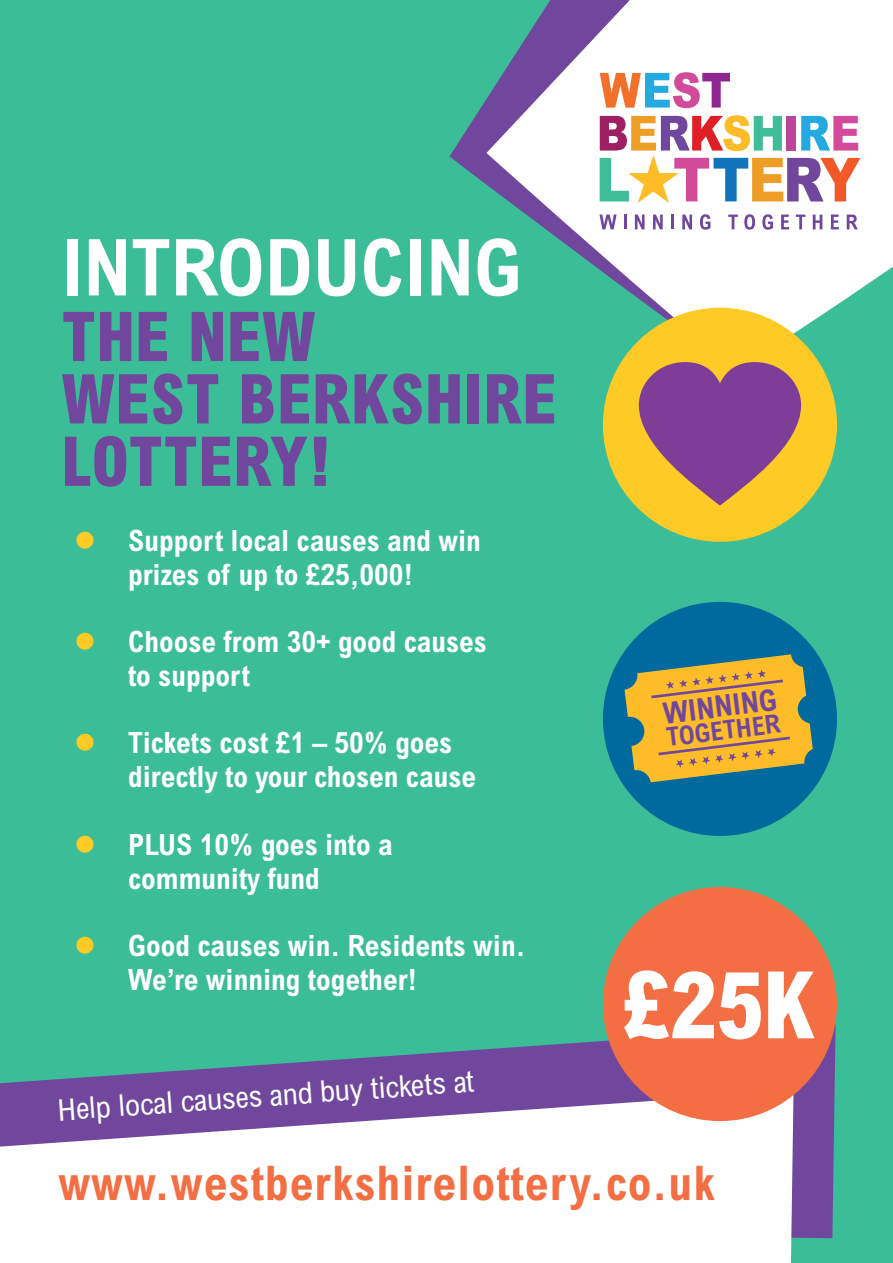
<style>
.page{position:relative;width:893px;height:1263px;background:#3bbd98}
.page>*{position:absolute;margin:0;border:0;box-sizing:border-box;transform-origin:0 0}
.t1{font:800 condensed 93.3px "Arial MT Std";color:#fff}
.t2{font:700 condensed 78.45px "Arial MT Std";color:#fff}
.t3{font:800 condensed 68.7px/62.4px "Arial MT Std";letter-spacing:.01em;color:#70479c}
.t4{font:700 condensed 47.7px "Arial MT Std";letter-spacing:.02em;color:#f36e43}
.t5{font:condensed 30px "Arial MT Std";color:#fff}
.t6{font:700 condensed 29.7px "Arial MT Std";color:#70479c}
.t7{font:700 condensed 29.4px/33.8px "Arial MT Std";color:#fff}
.t8{font:700 condensed 25.95px "Arial MT Std";color:#70479c}
.s1{color:#feca26}
</style>
<div class="page">
<svg style="left:0;top:1025px;width:836px;height:213px;fill:#70479c"></svg>
<svg style="left:0;top:1091px;width:793px;height:172px;fill:#fff"></svg>
<svg style="left:449px;top:100px;width:37px;height:84px"></svg>
<svg style="left:486px;top:0;width:407px;height:367px;fill:#fff"></svg>
<svg style="left:600px;top:72px;width:130px;height:36px"></svg>
<svg style="left:599px;top:215px;width:18px;height:14px"></svg>
<svg style="left:624px;top:215px;width:2px;height:14px"></svg>
<svg style="left:635px;top:215px;width:10px;height:14px"></svg>
<svg style="left:653px;top:215px;width:10px;height:14px"></svg>
<hr style="left:671px;top:215px;width:3px;height:14px;background:#70479c">
<svg style="left:682px;top:215px;width:10px;height:14px"></svg>
<svg style="left:700px;top:214px;width:10px;height:16px"></svg>
<svg style="left:728px;top:215px;width:10px;height:14px"></svg>
<svg style="left:744px;top:214px;width:11px;height:16px"></svg>
<svg style="left:762px;top:214px;width:11px;height:16px"></svg>
<svg style="left:781px;top:215px;width:8px;height:14px"></svg>
<svg style="left:796px;top:215px;width:9px;height:14px"></svg>
<svg style="left:813px;top:215px;width:9px;height:14px"></svg>
<svg style="left:831px;top:215px;width:8px;height:14px"></svg>
<svg style="left:847px;top:215px;width:11px;height:14px"></svg>
<svg style="left:600px;top:115px;width:260px;height:88px"></svg>
<div style="left:603px;top:308px;width:234px;height:234px;background:#feca26;border-radius:50%"></div>
<div style="left:603px;top:602px;width:234px;height:234px;background:#006a9e;border-radius:50%"></div>
<div style="left:603px;top:887px;width:234px;height:234px;background:#f36e43;border-radius:50%"></div>
<svg style="left:624px;top:654px;width:189px;height:129px"></svg>
<svg style="left:639px;top:362px;width:162px;height:144px"></svg>
<p class="t2" style="left:62px;top:222px;width:462px">INTRODUCING</p>
<p class="t3" style="left:62px;top:304px;width:255px">THE NEW</p>
<p class="t3" style="left:62px;top:367px;width:497px">WEST BERKSHIRE<br>LOTTERY!</p>
<p class="t7" style="left:74px;top:523px;width:408px"><span class="s1">●</span> Support local causes and win</p>
<p class="t7" style="left:128px;top:557px;width:287px">prizes of up to £25,000!</p>
<p class="t7" style="left:74px;top:625px;width:414px"><span class="s1">●</span> Choose from 30+ good causes</p>
<p class="t7" style="left:128px;top:658px;width:123px">to support</p>
<p class="t7" style="left:74px;top:726px;width:380px"><span class="s1">●</span> Tickets cost £1 – 50% goes</p>
<p class="t7" style="left:128px;top:760px;width:349px">directly to your chosen cause</p>
<p class="t7" style="left:74px;top:827px;width:320px"><span class="s1">●</span> PLUS 10% goes into a</p>
<p class="t7" style="left:128px;top:861px;width:193px">community fund</p>
<p class="t7" style="left:128px;top:929px;width:399px;text-indent:-54px"><span class="s1">●</span> Good causes win. Residents win.<br>We’re winning together!</p>
<p class="t5" style="left:56px;top:1092px;width:419px;rotate:-4deg">Help local causes and buy tickets at</p>
<p class="t6" style="left:662px;top:696px;width:116px;rotate:-7deg">WINNING</p>
<p class="t8" style="left:665px;top:722px;width:116px;rotate:-7deg">TOGETHER</p>
<p class="t1" style="left:624px;top:948px;width:193px">£25K</p>
<p class="t4" style="left:58px;top:1155px;width:658px">www.westberkshirelottery.co.uk</p>
</div>
